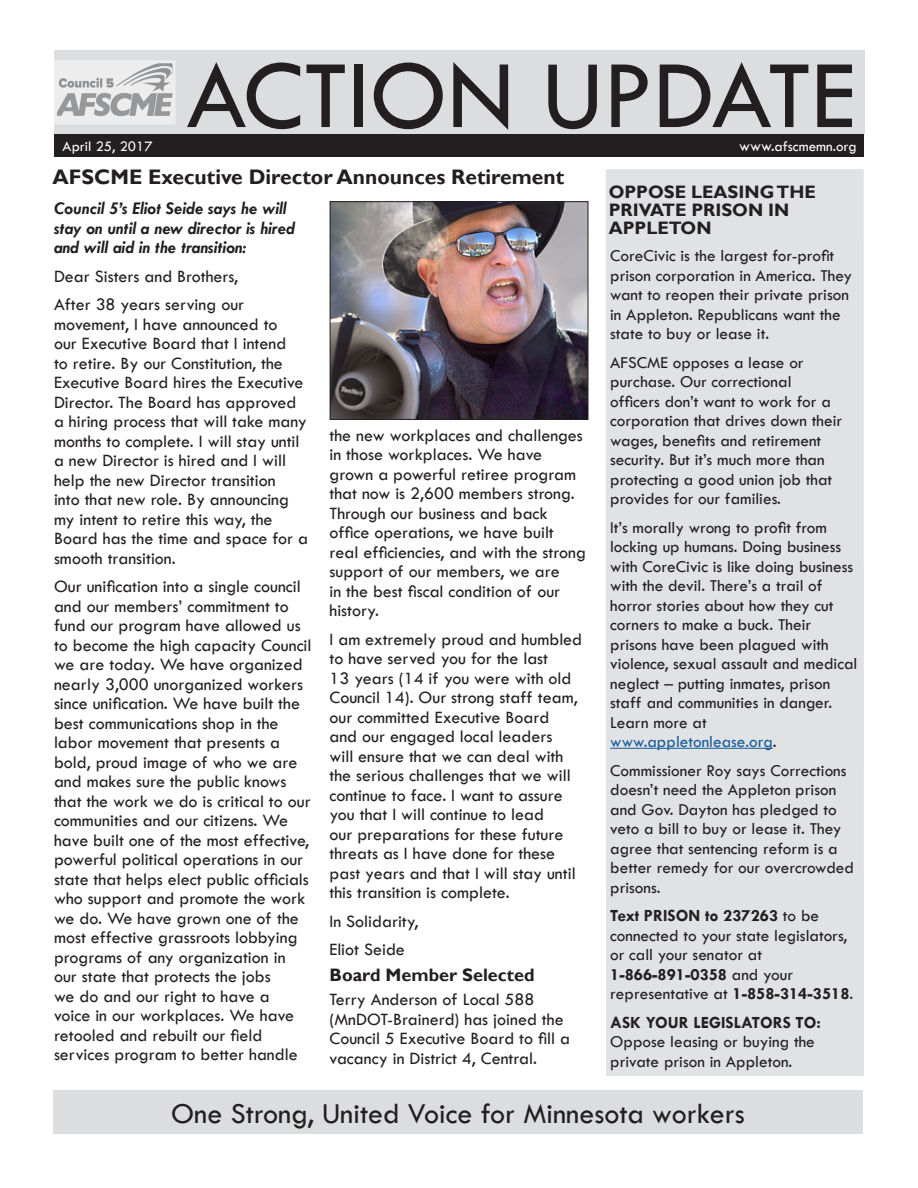
<style>
.page{position:relative;width:918px;height:1188px;background:#fff}
.page>*{position:absolute;margin:0;border:0;box-sizing:border-box;transform-origin:0 0}
.header_page_1{font:100.5px "Tw Cen";color:#231f20}
.t1{font:30px "Tw Cen";color:#231f20}
.headline{font:700 21px "Gill Sans";color:#231f20}
.BODY{font:18px/19.5px "Tw Cen";color:#231f20}
.BODY-2{font:italic 700 18px/19.5px "Tw Cen";color:#231f20}
.alert_headline{font:700 18px/18px "Gill Sans";color:#231f20}
.headline-2{font:700 18px "Gill Sans";color:#231f20}
.alert{font:17.25px/19.5px "Tw Cen";color:#231f20}
.header_black_line{font:15px "Tw Cen";color:#fff}
.s1{font-size:16.5px}
.s2{color:#175d9e}
.s3{font-weight:700}
</style>
<div class="page">
<div style="left:53px;top:1091px;width:810px;height:43px;background:#dcdddf"></div>
<div style="left:54px;top:134px;width:810px;height:22px;background:#231f20"></div>
<div style="left:606px;top:169px;width:258px;height:907px;background:#e1e2e4"></div>
<hr style="left:610px;top:748px;width:163px;height:1px;background:#175d9e">
<img style="left:332px;top:204px;width:254px;height:213px">
<div style="left:330px;top:202px;width:258px;height:217px;border:1px solid #231f20"></div>
<div style="left:54px;top:51px;width:810px;height:83px;background:#dcdddf"></div>
<img style="left:58px;top:64px;width:114px;height:56px">
<div style="left:54px;top:60px;width:122px;height:64px;border:3px solid #fff"></div>
<p class="header_page_1" style="left:186px;top:35px;width:671px">ACTION UPDATE</p>
<p class="header_black_line" style="left:63px;top:137px;width:92px">April 25, 2017</p>
<p class="header_black_line" style="left:739px;top:137px;width:119px"><span class="s1">www.</span>afscmemn.org</p>
<p class="headline" style="left:52px;top:164px;width:513px">AFSCME Executive Director Announces Retirement</p>
<p class="BODY-2" style="left:54px;top:198px;width:242px">Council 5’s Eliot Seide says he will stay on until a new director is hired and will aid in the transition:</p>
<p class="BODY" style="left:54px;top:266px;width:186px">Dear Sisters and Brothers,</p>
<p class="BODY" style="left:54px;top:295px;width:256px">After 38 years serving our movement, I have announced to<br>our Executive Board that I intend<br>to retire. By our Constitution, the<br>Executive Board hires the Executive<br>Director. The Board has approved a hiring process that will take many months to complete. I will stay until a new Director is hired and I will help the new Director transition<br>into that new role. By announcing my intent to retire this way, the<br>Board has the time and space for a smooth transition.</p>
<p class="BODY" style="left:54px;top:577px;width:259px">Our unification into a single council and our members’ commitment to fund our program have allowed us to become the high capacity Council we are today. We have organized nearly 3,000 unorganized workers since unification. We have built the best communications shop in the labor movement that presents a bold, proud image of who we are and makes sure the public knows that the work we do is critical to our communities and our citizens. We have built one of the most effective, powerful political operations in our state that helps elect public officials who support and promote the work we do. We have grown one of the most effective grassroots lobbying programs of any organization in our state that protects the jobs<br>we do and our right to have a<br>voice in our workplaces. We have retooled and rebuilt our field services program to better handle</p>
<p class="BODY" style="left:330px;top:425px;width:258px">the new workplaces and challenges in those workplaces. We have grown a powerful retiree program that now is 2,600 members strong.<br>Through our business and back office operations, we have built real efficiencies, and with the strong support of our members, we are<br>in the best fiscal condition of our history.</p>
<p class="BODY" style="left:330px;top:629px;width:254px">I am extremely proud and humbled to have served you for the last<br>13 years (14 if you were with old<br>Council 14). Our strong staff team, our committed Executive Board<br>and our engaged local leaders<br>will ensure that we can deal with the serious challenges that we will continue to face. I want to assure you that I will continue to lead<br>our preparations for these future threats as I have done for these past years and that I will stay until this transition is complete.</p>
<p class="BODY" style="left:330px;top:911px;width:91px">In Solidarity,</p>
<p class="BODY" style="left:330px;top:940px;width:77px">Eliot Seide</p>
<p class="headline-2" style="left:330px;top:964px;width:207px">Board Member Selected</p>
<p class="BODY" style="left:330px;top:990px;width:242px">Terry Anderson of Local 588 (MnDOT-Brainerd) has joined the<br>Council 5 Executive Board to fill a vacancy in District 4, Central.</p>
<p class="alert_headline" style="left:609px;top:183px;width:209px">OPPOSE LEASING THE<br>PRIVATE PRISON IN<br>APPLETON</p>
<p class="alert" style="left:610px;top:246px;width:243px">CoreCivic is the largest for-profit prison corporation in America. They want to reopen their private prison in Appleton. Republicans want the state to buy or lease it.</p>
<p class="alert" style="left:610px;top:352px;width:234px">AFSCME opposes a lease or purchase. Our correctional officers don’t want to work for a corporation that drives down their wages, benefits and retirement security. But it’s much more than protecting a good union job that provides for our families.</p>
<p class="alert" style="left:610px;top:517px;width:249px">It’s morally wrong to profit from locking up humans. Doing business with CoreCivic is like doing business with the devil. There’s a trail of horror stories about how they cut corners to make a buck. Their prisons have been plagued with violence, sexual assault and medical neglect – putting inmates, prison staff and communities in danger.<br>Learn more at <span class="s2">www.appletonlease.org</span>.</p>
<p class="alert" style="left:610px;top:760px;width:245px">Commissioner Roy says Corrections doesn’t need the Appleton prison and Gov. Dayton has pledged to veto a bill to buy or lease it. They agree that sentencing reform is a better remedy for our overcrowded prisons.</p>
<p class="alert" style="left:610px;top:906px;width:245px"><span class="s3">Text PRISON to 237263</span> to be connected to your state legislators, or call your senator at<br><span class="s3">1-866-891-0358</span> and your representative at <span class="s3">1-858-314-3518</span>.</p>
<p class="alert" style="left:610px;top:1012px;width:212px"><span class="s3">ASK YOUR LEGISLATORS TO:<br></span>Oppose leasing or buying the private prison in Appleton.</p>
<p class="t1" style="left:171px;top:1095px;width:575px">One Strong, United Voice for Minnesota workers</p>
</div>
